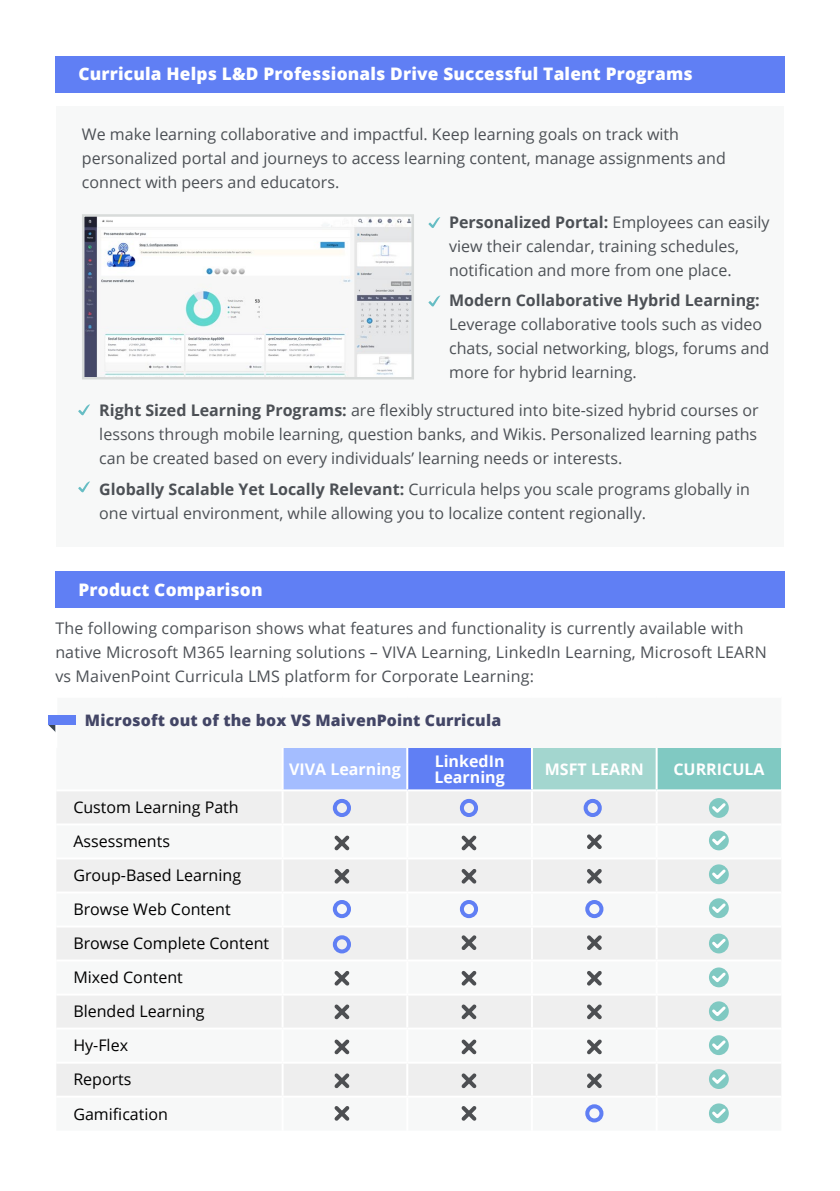
<style>
.page{position:relative;width:840px;height:1191px;background:#fff}
.page>*{position:absolute;margin:0;border:0;box-sizing:border-box;transform-origin:0 0}
.t1{font:800 17.2px "Open Sans";letter-spacing:.01em;color:#fff}
.t2{font:16px/24px "Open Sans";color:#4c5055}
.t3{font:16px/34px "Open Sans";color:#000}
.t4{font:700 16px/16px "Open Sans";color:#fff}
.t5{font:700 16px "Open Sans";color:#4c5055}
.t6{font:800 15.8px "Open Sans";letter-spacing:.01em;color:#434666}
.s1{font-weight:700}
</style>
<div class="page">
<div style="left:55px;top:56px;width:729px;height:37px;background:#607ff4"></div>
<div style="left:56px;top:106px;width:726px;height:440px;background:#f7f8f8"></div>
<img style="left:86px;top:218px;width:324px;height:157px">
<div style="left:82px;top:214px;width:332px;height:165px;border:3px solid #d8dbda"></div>
<svg style="left:428px;top:217px;width:12px;height:11px"></svg>
<svg style="left:78px;top:404px;width:12px;height:12px"></svg>
<svg style="left:428px;top:295px;width:12px;height:12px"></svg>
<svg style="left:78px;top:481px;width:12px;height:12px"></svg>
<div style="left:55px;top:572px;width:729px;height:36px;background:#607ff4"></div>
<svg style="left:48px;top:725px;width:7px;height:7px"></svg>
<div style="left:282px;top:748px;width:125px;height:42px;background:#a4bdff"></div>
<div style="left:407px;top:748px;width:124px;height:42px;background:#607ff4"></div>
<div style="left:531px;top:748px;width:125px;height:42px;background:#a3d6cf"></div>
<div style="left:656px;top:748px;width:124px;height:42px;background:#80c9c2"></div>
<hr style="left:656px;top:789px;width:124px;height:2px;background:#fff">
<hr style="left:281px;top:748px;width:2px;height:41px;background:#fff">
<hr style="left:406px;top:748px;width:2px;height:41px;background:#fff">
<hr style="left:530px;top:748px;width:2px;height:41px;background:#fff">
<hr style="left:655px;top:748px;width:2px;height:41px;background:#fff">
<hr style="left:281px;top:789px;width:126px;height:2px;background:#fff">
<hr style="left:407px;top:789px;width:124px;height:2px;background:#fff">
<hr style="left:531px;top:789px;width:125px;height:2px;background:#fff">
<div style="left:585px;top:900px;width:18px;height:18px;border:4px solid #607ff4;border-radius:50%"></div>
<div style="left:585px;top:1104px;width:18px;height:18px;border:4px solid #607ff4;border-radius:50%"></div>
<div style="left:459px;top:900px;width:19px;height:18px;border:4px solid #607ff4;border-radius:50%"></div>
<div style="left:332px;top:900px;width:19px;height:18px;border:4px solid #607ff4;border-radius:50%"></div>
<svg style="left:461px;top:1106px;width:16px;height:15px"></svg>
<svg style="left:334px;top:1106px;width:16px;height:15px"></svg>
<svg style="left:56px;top:790px;width:724px;height:33px"></svg>
<svg style="left:56px;top:830px;width:724px;height:61px"></svg>
<div style="left:708px;top:898px;width:20px;height:20px;background:#80c9c2;border-radius:50%"></div>
<svg style="left:709px;top:900px;width:19px;height:15px"></svg>
<div style="left:56px;top:928px;width:724px;height:31px;background:#efefef"></div>
<svg style="left:56px;top:967px;width:724px;height:60px"></svg>
<svg style="left:56px;top:1035px;width:724px;height:61px"></svg>
<svg style="left:708px;top:1103px;width:20px;height:20px"></svg>
<svg style="left:709px;top:1105px;width:19px;height:15px"></svg>
<div style="left:48px;top:715px;width:28px;height:10px;background:#607ff4"></div>
<p class="t1" style="left:78px;top:60px;width:615px">Curricula Helps L&amp;D Professionals Drive Successful Talent Programs</p>
<p class="t2" style="left:82px;top:122px;width:645px">We make learning collaborative and impactful. Keep learning goals on track with personalized portal and journeys to access learning content, manage assignments and connect with peers and educators.</p>
<p class="t2" style="left:449px;top:210px;width:322px"><span class="s1">Personalized Portal:</span> Employees can easily view their calendar, training schedules, notification and more from one place.</p>
<p class="t5" style="left:449px;top:289px;width:312px">Modern Collaborative Hybrid Learning:</p>
<p class="t2" style="left:449px;top:312px;width:321px">Leverage collaborative tools such as video chats, social networking, blogs, forums and more for hybrid learning.</p>
<p class="t2" style="left:99px;top:398px;width:660px;text-align:justify"><span class="s1">Right Sized Learning Programs:</span> are flexibly structured into bite-sized hybrid courses or lessons through mobile learning, question banks, and Wikis. Personalized learning paths can be created based on every individuals’ learning needs or interests.</p>
<p class="t2" style="left:99px;top:476px;width:652px"><span class="s1">Globally Scalable Yet Locally Relevant:</span> Curricula helps you scale programs globally in one virtual environment, while allowing you to localize content regionally.</p>
<p class="t1" style="left:78px;top:576px;width:185px">Product Comparison</p>
<p class="t2" style="left:55px;top:616px;width:712px">The following comparison shows what features and functionality is currently available with native Microsoft M365 learning solutions – VIVA Learning, LinkedIn Learning, Microsoft LEARN vs MaivenPoint Curricula LMS platform for Corporate Learning:</p>
<p class="t6" style="left:85px;top:708px;width:417px">Microsoft out of the box VS MaivenPoint Curricula</p>
<p class="t3" style="left:73px;top:790px;width:197px">Custom Learning Path<br>Assessments<br>Group-Based Learning<br>Browse Web Content<br>Browse Complete Content<br>Mixed Content<br>Blended Learning<br>Hy-Flex<br>Reports<br>Gamification</p>
<p class="t4" style="left:289px;top:760px;width:113px">VIVA Learning</p>
<p class="t4" style="left:434px;top:752px;width:72px">LinkedIn<br>Learning</p>
<p class="t4" style="left:544px;top:760px;width:100px">MSFT LEARN</p>
<p class="t4" style="left:673px;top:760px;width:93px">CURRICULA</p>
</div>
